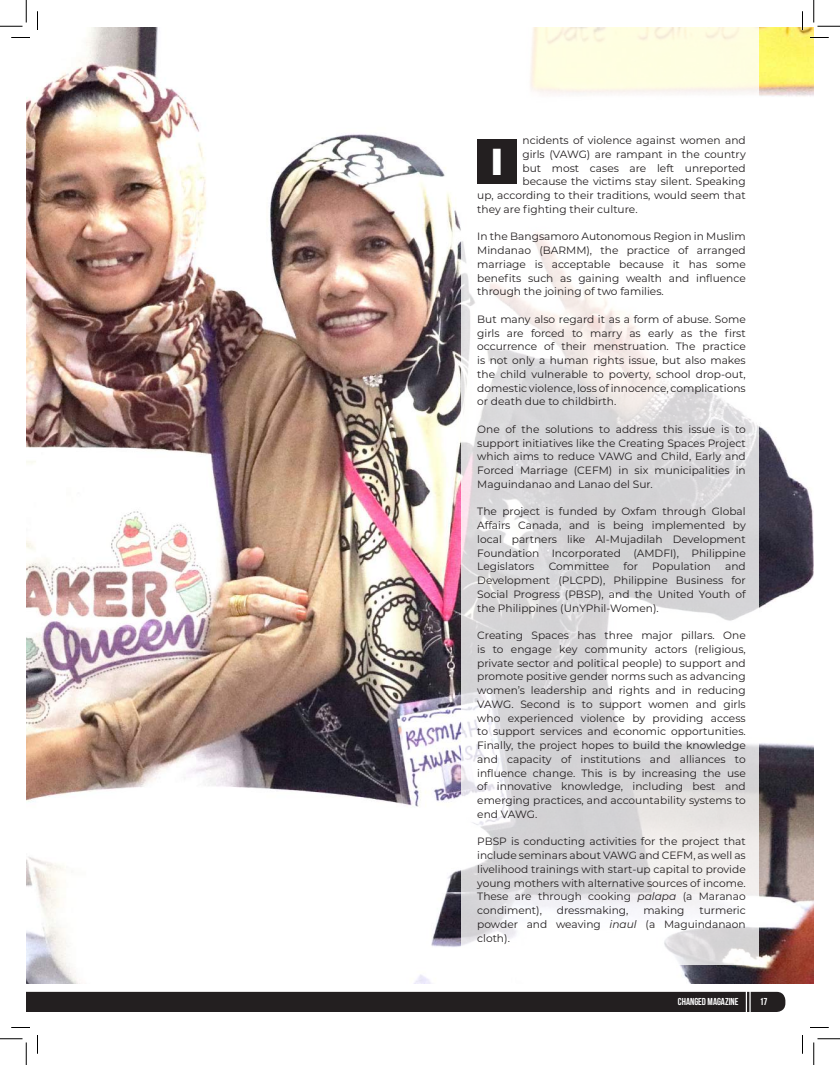
<style>
.page{position:relative;width:840px;height:1065px;background:#fff}
.page>*{position:absolute;margin:0;border:0;box-sizing:border-box;transform-origin:0 0}
.t1{font:800 37.5px "Montserrat";color:#fff}
.t2{font:10.62px/13.8px "Montserrat";color:#231f20;text-align:justify}
.t3{font:700 10px "Bebas Neue";color:#fff}
.s1{font-style:italic}
</style>
<div class="page">
<div style="left:26px;top:991px;width:759px;height:21px;background:#231f20"></div>
<img style="left:26px;top:27px;width:788px;height:956px">
<svg style="left:462px;top:27px;width:297px;height:937px"></svg>
<div style="left:477px;top:139px;width:40px;height:45px;background:#231f20"></div>
<svg style="left:11px;top:37px;width:19px;height:1px"></svg>
<svg style="left:810px;top:37px;width:19px;height:1px"></svg>
<svg style="left:11px;top:1027px;width:19px;height:1px"></svg>
<svg style="left:810px;top:1027px;width:19px;height:1px"></svg>
<svg style="left:37px;top:11px;width:1px;height:19px"></svg>
<svg style="left:37px;top:1035px;width:1px;height:19px"></svg>
<svg style="left:802px;top:11px;width:1px;height:19px"></svg>
<svg style="left:802px;top:1035px;width:1px;height:19px"></svg>
<svg style="left:0;top:0;width:27px;height:27px"></svg>
<svg style="left:0;top:1039px;width:27px;height:26px"></svg>
<svg style="left:814px;top:0;width:26px;height:27px"></svg>
<svg style="left:814px;top:1039px;width:26px;height:26px"></svg>
<p class="t2" style="left:522px;top:133px;width:225px">ncidents of violence against women and</p>
<p class="t2" style="left:522px;top:147px;width:225px">girls (VAWG) are rampant in the country</p>
<p class="t2" style="left:522px;top:161px;width:225px">but most cases are left unreported</p>
<p class="t2" style="left:522px;top:174px;width:225px">because the victims stay silent. Speaking</p>
<p class="t2" style="left:477px;top:188px;width:270px">up, according to their traditions, would seem that</p>
<p class="t2" style="left:477px;top:202px;width:162px">they are fighting their culture.</p>
<p class="t2" style="left:477px;top:229px;width:270px">In the Bangsamoro Autonomous Region in Muslim Mindanao (BARMM), the practice of arranged marriage is acceptable because it has some benefits such as gaining wealth and influence through the joining of two families.</p>
<p class="t2" style="left:477px;top:312px;width:270px">But many also regard it as a form of abuse. Some girls are forced to marry as early as the first occurrence of their menstruation. The practice is not only a human rights issue, but also makes the child vulnerable to poverty, school drop-out, domestic violence, loss of innocence, complications or death due to childbirth.</p>
<p class="t2" style="left:477px;top:422px;width:270px">One of the solutions to address this issue is to support initiatives like the Creating Spaces Project which aims to reduce VAWG and Child, Early and Forced Marriage (CEFM) in six municipalities in Maguindanao and Lanao del Sur.</p>
<p class="t2" style="left:477px;top:504px;width:270px">The project is funded by Oxfam through Global Affairs Canada, and is being implemented by local partners like Al-Mujadilah Development Foundation Incorporated (AMDFI), Philippine Legislators</p>
<h1 class="t1" style="left:491px;top:135px;width:14px">I</h1>
<p class="t2" style="left:549px;top:559px;width:62px">Committee</p>
<p class="t2" style="left:624px;top:559px;width:16px">for</p>
<p class="t2" style="left:652px;top:559px;width:60px">Population</p>
<p class="t2" style="left:477px;top:559px;width:270px;text-indent:248px">and Development (PLCPD), Philippine Business for Social Progress (PBSP), and the United Youth of the Philippines (UnYPhil-Women).</p>
<p class="t2" style="left:477px;top:628px;width:270px">Creating Spaces has three major pillars. One is to engage key community actors (religious, private sector and political people) to support and promote positive gender norms such as advancing women’s leadership and rights and in reducing VAWG. Second is to support women and girls who experienced violence by providing access to support services and economic opportunities.<br>Finally, the project hopes to build the knowledge and capacity of institutions and alliances to influence change. This is by increasing the use of innovative knowledge, including best and emerging practices, and accountability systems to end VAWG.</p>
<p class="t2" style="left:477px;top:834px;width:270px">PBSP is conducting activities for the project that include seminars about VAWG and CEFM, as well as livelihood trainings with start-up capital to provide young mothers with alternative sources of income.<br>These are through cooking <span class="s1">palapa</span> (a Maranao condiment),</p>
<p class="t2" style="left:477px;top:903px;width:270px;text-indent:222px">turmeric powder and weaving <span class="s1">inaul</span> (a Maguindanaon cloth).</p>
<p class="t2" style="left:557px;top:903px;width:73px">dressmaking,</p>
<p class="t2" style="left:643px;top:903px;width:43px">making</p>
<p class="t3" style="left:678px;top:996px;width:62px">CHANGED MAGAZINE</p>
<p class="t3" style="left:760px;top:996px;width:9px">17</p>
</div>
